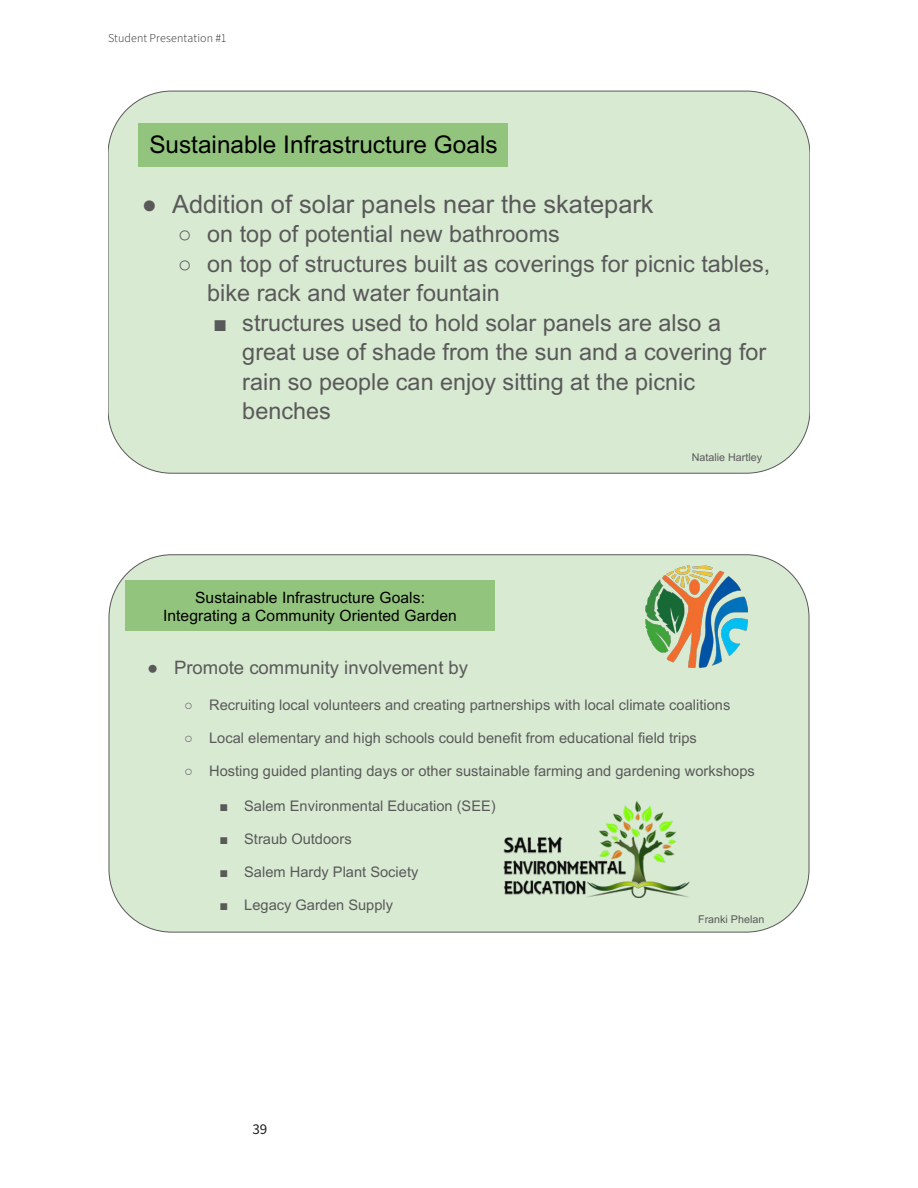
<style>
.page{position:relative;width:918px;height:1188px;background:#fff}
.page>*{position:absolute;margin:0;border:0;box-sizing:border-box;transform-origin:0 0}
.t1{font:25.35px "Arial";color:#595959}
.t2{font:24.3px "Arial";color:#000}
.t3{font:23.4px/29.5px "Arial";color:#595959}
.t4{font:18.6px "Arial";color:#595959}
.t5{font:15.6px/18.5px "Arial";letter-spacing:.005em;color:#000;text-align:center}
.t6{font:15px "Source Sans Pro";color:#231f20}
.t7{font:14.7px "Arial";color:#595959}
.t8{font:300 12px "Source Sans Pro";letter-spacing:.01em;color:#231f20}
.t9{font:10.8px "Arial";color:#595959}
</style>
<div class="page">
<div style="left:108px;top:91px;width:702px;height:382px;background:#d9ead3;border-radius:64px"></div>
<div style="left:139px;top:123px;width:369px;height:44px;background:#93c47d"></div>
<div style="left:109px;top:555px;width:700px;height:377px;background:#d9ead3;border-radius:63px"></div>
<div style="left:125px;top:580px;width:370px;height:51px;background:#93c47d"></div>
<img style="left:503px;top:801px;width:187px;height:96px">
<img style="left:645px;top:565px;width:102px;height:103px">
<p class="t8" style="left:108px;top:30px;width:120px">Student Presentation #1</p>
<p class="t2" style="left:149px;top:128px;width:350px">Sustainable Infrastructure Goals</p>
<p class="t1" style="left:142px;top:186px;width:513px">● Addition of solar panels near the skatepark</p>
<p class="t3" style="left:178px;top:219px;width:383px">○ on top of potential new bathrooms</p>
<p class="t3" style="left:207px;top:249px;width:565px;text-indent:-29px">○ on top of structures built as coverings for picnic tables, bike rack and water fountain</p>
<p class="t3" style="left:242px;top:307px;width:526px;text-indent:-29px">■ structures used to hold solar panels are also a great use of shade from the sun and a covering for rain so people can enjoy sitting at the picnic benches</p>
<p class="t9" style="left:692px;top:450px;width:72px">Natalie Hartley</p>
<p class="t5" style="left:163px;top:588px;width:295px">Sustainable Infrastructure Goals:<br>Integrating a Community Oriented Garden</p>
<p class="t4" style="left:147px;top:655px;width:322px">● Promote community involvement by</p>
<p class="t7" style="left:184px;top:695px;width:548px">○ Recruiting local volunteers and creating partnerships with local climate coalitions</p>
<p class="t7" style="left:184px;top:728px;width:514px">○ Local elementary and high schools could benefit from educational field trips</p>
<p class="t7" style="left:184px;top:761px;width:572px">○ Hosting guided planting days or other sustainable farming and gardening workshops</p>
<p class="t7" style="left:219px;top:795px;width:278px">■ Salem Environmental Education (SEE)</p>
<p class="t7" style="left:219px;top:828px;width:134px">■ Straub Outdoors</p>
<p class="t7" style="left:219px;top:862px;width:200px">■ Salem Hardy Plant Society</p>
<p class="t7" style="left:219px;top:895px;width:175px">■ Legacy Garden Supply</p>
<p class="t9" style="left:698px;top:911px;width:68px">Franki Phelan</p>
<p class="t6" style="left:252px;top:1119px;width:16px">39</p>
</div>
